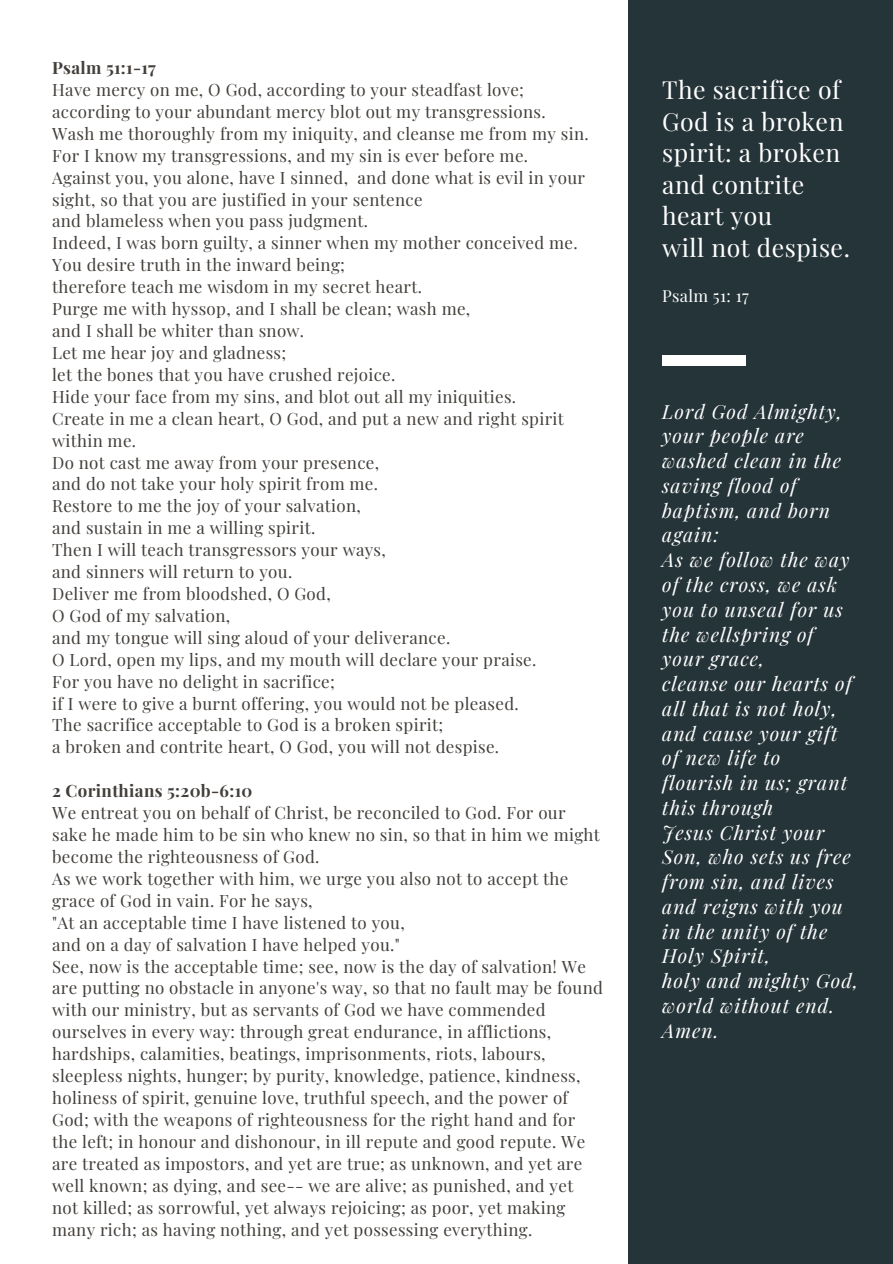
<style>
.page{position:relative;width:893px;height:1264px;background:#fff}
.page>*{position:absolute;margin:0;border:0;box-sizing:border-box;transform-origin:0 0}
.t1{font:24.75px/31.5px "Playfair Display";letter-spacing:.02em;color:#fff}
.t2{font:italic 19.5px/24.8px "Playfair Display";letter-spacing:.05em;color:#fff}
.t3{font:16.95px/21.9px "Playfair Display";letter-spacing:.02em;color:#423e3a}
.t4{font:700 16.95px "Playfair Display";letter-spacing:.02em;color:#423e3a}
.t5{font:16.5px "Playfair Display";letter-spacing:.02em;color:#fff}
</style>
<div class="page">
<div style="left:629px;top:0;width:263px;height:1263px;background:#253439"></div>
<div style="left:662px;top:356px;width:83px;height:10px;background:#fff"></div>
<p class="t4" style="left:52px;top:56px;width:105px">Psalm 51:1-17</p>
<p class="t3" style="left:52px;top:78px;width:473px">Have mercy on me, O God, according to your steadfast love;</p>
<p class="t3" style="left:52px;top:100px;width:495px">according to your abundant mercy blot out my transgressions.</p>
<p class="t3" style="left:52px;top:122px;width:538px">Wash me thoroughly from my iniquity, and cleanse me from my sin.</p>
<p class="t3" style="left:52px;top:144px;width:477px">For I know my transgressions, and my sin is ever before me.</p>
<p class="t3" style="left:52px;top:166px;width:534px">Against you, you alone, have I sinned, and done what is evil in your sight, so that you are justified in your sentence</p>
<p class="t3" style="left:52px;top:209px;width:317px">and blameless when you pass judgment.</p>
<p class="t3" style="left:52px;top:231px;width:527px">Indeed, I was born guilty, a sinner when my mother conceived me.</p>
<p class="t3" style="left:52px;top:253px;width:294px">You desire truth in the inward being;</p>
<p class="t3" style="left:52px;top:275px;width:371px">therefore teach me wisdom in my secret heart.</p>
<p class="t3" style="left:52px;top:297px;width:419px">Purge me with hyssop, and I shall be clean; wash me,</p>
<p class="t3" style="left:52px;top:319px;width:253px">and I shall be whiter than snow.</p>
<p class="t3" style="left:52px;top:341px;width:236px">Let me hear joy and gladness;</p>
<p class="t3" style="left:52px;top:363px;width:345px">let the bones that you have crushed rejoice.</p>
<p class="t3" style="left:52px;top:385px;width:465px">Hide your face from my sins, and blot out all my iniquities.</p>
<p class="t3" style="left:52px;top:406px;width:513px">Create in me a clean heart, O God, and put a new and right spirit within me.</p>
<p class="t3" style="left:52px;top:450px;width:328px">Do not cast me away from your presence,</p>
<p class="t3" style="left:52px;top:472px;width:327px">and do not take your holy spirit from me.</p>
<p class="t3" style="left:52px;top:494px;width:310px">Restore to me the joy of your salvation,</p>
<p class="t3" style="left:52px;top:516px;width:265px">and sustain in me a willing spirit.</p>
<p class="t3" style="left:52px;top:538px;width:335px">Then I will teach transgressors your ways,</p>
<p class="t3" style="left:52px;top:560px;width:241px">and sinners will return to you.</p>
<p class="t3" style="left:52px;top:582px;width:280px">Deliver me from bloodshed, O God,</p>
<p class="t3" style="left:52px;top:604px;width:179px">O God of my salvation,</p>
<p class="t3" style="left:52px;top:626px;width:399px">and my tongue will sing aloud of your deliverance.</p>
<p class="t3" style="left:52px;top:647px;width:486px">O Lord, open my lips, and my mouth will declare your praise.</p>
<p class="t3" style="left:52px;top:669px;width:284px">For you have no delight in sacrifice;</p>
<p class="t3" style="left:52px;top:691px;width:468px">if I were to give a burnt offering, you would not be pleased.</p>
<p class="t3" style="left:52px;top:713px;width:392px">The sacrifice acceptable to God is a broken spirit;</p>
<p class="t3" style="left:52px;top:735px;width:448px">a broken and contrite heart, O God, you will not despise.</p>
<p class="t4" style="left:52px;top:779px;width:202px">2 Corinthians 5:20b-6:10</p>
<p class="t3" style="left:52px;top:801px;width:549px">We entreat you on behalf of Christ, be reconciled to God. For our sake he made him to be sin who knew no sin, so that in him we might become the righteousness of God.</p>
<p class="t3" style="left:52px;top:866px;width:517px">As we work together with him, we urge you also not to accept the grace of God in vain. For he says,</p>
<p class="t3" style="left:52px;top:910px;width:354px">"At an acceptable time I have listened to you,</p>
<p class="t3" style="left:52px;top:932px;width:349px">and on a day of salvation I have helped you."</p>
<p class="t3" style="left:52px;top:954px;width:552px">See, now is the acceptable time; see, now is the day of salvation! We are putting no obstacle in anyone's way, so that no fault may be found with our ministry, but as servants of God we have commended ourselves in every way: through great endurance, in afflictions, hardships, calamities, beatings, imprisonments, riots, labours, sleepless nights, hunger; by purity, knowledge, patience, kindness, holiness of spirit, genuine love, truthful speech, and the power of God; with the weapons of righteousness for the right hand and for the left; in honour and dishonour, in ill repute and good repute. We are treated as impostors, and yet are true; as unknown, and yet are well known; as dying, and see-- we are alive; as punished, and yet not killed; as sorrowful, yet always rejoicing; as poor, yet making many rich; as having nothing, and yet possessing everything.</p>
<p class="t1" style="left:662px;top:73px;width:189px">The sacrifice of<br>God is a broken spirit: a broken and contrite heart you<br>will not despise.</p>
<h1 class="t5" style="left:662px;top:284px;width:88px">Psalm 51: 17</h1>
<p class="t2" style="left:662px;top:398px;width:197px">Lord God Almighty, your people are washed clean in the saving flood of baptism, and born again:<br>As we follow the way of the cross, we ask you to unseal for us the wellspring of your grace,<br>cleanse our hearts of all that is not holy, and cause your gift of new life to<br>flourish in us; grant this through<br>Jesus Christ your<br>Son, who sets us free from sin, and lives and reigns with you in the unity of the<br>Holy Spirit,<br>holy and mighty God, world without end.<br>Amen.</p>
</div>
